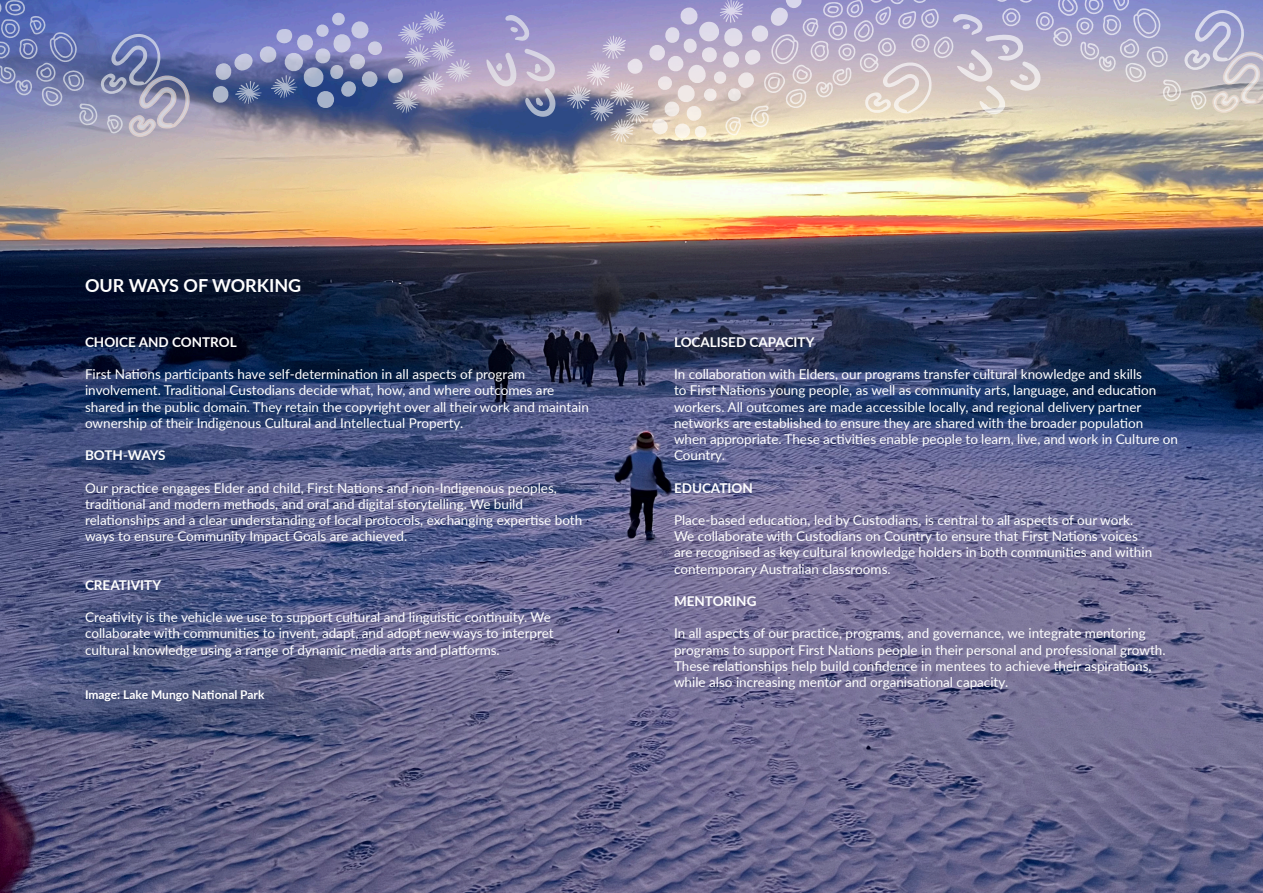
<style>
.page{position:relative;width:1263px;height:893px;background:#fff}
.page>*{position:absolute;margin:0;border:0;box-sizing:border-box;transform-origin:0 0}
.t1{font:700 18px "Lato";color:#fff}
.t2{font:13.5px/16.2px "Lato";color:#fff}
.t3{font:700 13.5px "Lato";color:#fff}
.t4{font:700 13.5px "Lato";letter-spacing:-.025em;color:#fff}
.t5{font:700 12px "Lato";color:#fff}
</style>
<div class="page">
<img style="left:0;top:0;width:1263px;height:893px">
<svg style="left:212px;top:11px;width:260px;height:102px;background:#7f84b6"></svg>
<svg style="left:524px;top:48px;width:32px;height:34px"></svg>
<svg style="left:486px;top:53px;width:30px;height:34px"></svg>
<svg style="left:505px;top:15px;width:24px;height:26px"></svg>
<svg style="left:525px;top:88px;width:31px;height:29px"></svg>
<svg style="left:0;top:0;width:192px;height:138px;background:#7983b5"></svg>
<svg style="left:567px;top:0;width:696px;height:142px;background:#bfb7c3"></svg>
<p class="t1" style="left:85px;top:272px;width:218px">OUR WAYS OF WORKING</p>
<p class="t3" style="left:85px;top:332px;width:153px">CHOICE AND CONTROL</p>
<p class="t2" style="left:85px;top:366px;width:505px">First Nations participants have self-determination in all aspects of program involvement. Traditional Custodians decide what, how, and where outcomes are shared in the public domain. They retain the copyright over all their work and maintain ownership of their Indigenous Cultural and Intellectual Property.</p>
<p class="t4" style="left:85px;top:445px;width:82px">BOTH-WAYS</p>
<p class="t2" style="left:85px;top:479px;width:499px">Our practice engages Elder and child, First Nations and non-Indigenous peoples, traditional and modern methods, and oral and digital storytelling. We build relationships and a clear understanding of local protocols, exchanging expertise both ways to ensure Community Impact Goals are achieved.</p>
<p class="t3" style="left:85px;top:575px;width:78px">CREATIVITY</p>
<p class="t2" style="left:85px;top:609px;width:470px">Creativity is the vehicle we use to support cultural and linguistic continuity. We collaborate with communities to invent, adapt, and adopt new ways to interpret cultural knowledge using a range of dynamic media arts and platforms.</p>
<p class="t5" style="left:85px;top:685px;width:181px">Image: Lake Mungo National Park</p>
<p class="t3" style="left:674px;top:332px;width:142px">LOCALISED CAPACITY</p>
<p class="t2" style="left:674px;top:366px;width:505px">In collaboration with Elders, our programs transfer cultural knowledge and skills<br>to First Nations young people, as well as community arts, language, and education workers. All outcomes are made accessible locally, and regional delivery partner networks are established to ensure they are shared with the broader population when appropriate. These activities enable people to learn, live, and work in Culture on Country.</p>
<p class="t3" style="left:674px;top:478px;width:80px">EDUCATION</p>
<p class="t2" style="left:674px;top:511px;width:480px">Place-based education, led by Custodians, is central to all aspects of our work.<br>We collaborate with Custodians on Country to ensure that First Nations voices are recognised as key cultural knowledge holders in both communities and within contemporary Australian classrooms.</p>
<p class="t3" style="left:674px;top:591px;width:84px">MENTORING</p>
<p class="t2" style="left:674px;top:625px;width:493px">In all aspects of our practice, programs, and governance, we integrate mentoring programs to support First Nations people in their personal and professional growth.<br>These relationships help build confidence in mentees to achieve their aspirations, while also increasing mentor and organisational capacity.</p>
</div>
